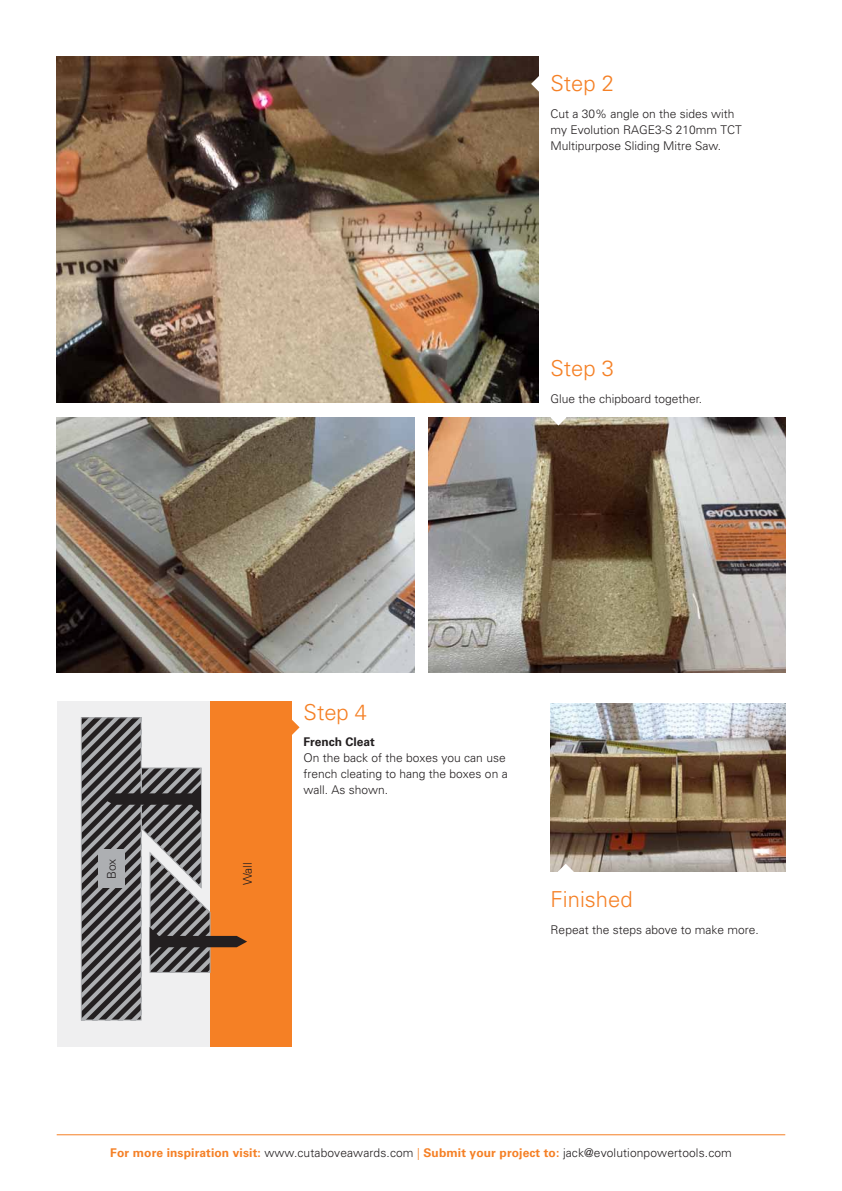
<style>
.page{position:relative;width:842px;height:1191px;background:#fff}
.page>*{position:absolute;margin:0;border:0;box-sizing:border-box;transform-origin:0 0}
.t1{font:300 22px "Univers";color:#f58025}
.t2{font:300 12px/16px "Univers";color:#231f20}
.t3{font:700 12px "Univers";color:#231f20}
.s1{font-weight:700;color:#f58025}
.s2{color:#f58025}
</style>
<div class="page">
<div style="left:57px;top:701px;width:235px;height:345px;background:#efeff0"></div>
<div style="left:210px;top:701px;width:82px;height:345px;background:#f58025"></div>
<svg style="left:292px;top:720px;width:8px;height:15px"></svg>
<img style="left:57px;top:57px;width:481px;height:346px">
<svg style="left:531px;top:76px;width:8px;height:16px"></svg>
<img style="left:57px;top:417px;width:357px;height:255px">
<img style="left:428px;top:417px;width:357px;height:255px">
<hr style="left:57px;top:1134px;width:728px;height:1px;background:#f58025">
<svg style="left:81px;top:718px;width:166px;height:302px"></svg>
<div style="left:98px;top:849px;width:27px;height:39px;background:#adafb2"></div>
<svg style="left:550px;top:417px;width:16px;height:8px"></svg>
<img style="left:551px;top:703px;width:234px;height:168px">
<svg style="left:558px;top:863px;width:16px;height:9px"></svg>
<h1 class="t1" style="left:550px;top:70px;width:65px">Step 2</h1>
<p class="t2" style="left:550px;top:105px;width:193px">Cut a 30% angle on the sides with my Evolution RAGE3-S 210mm TCT<br>Multipurpose Sliding Mitre Saw.</p>
<h1 class="t1" style="left:550px;top:355px;width:65px">Step 3</h1>
<p class="t2" style="left:104px;top:879px;width:22px;rotate:-90deg">Box</p>
<p class="t2" style="left:550px;top:390px;width:153px">Glue the chipboard together.</p>
<p class="t2" style="left:240px;top:885px;width:25px;rotate:-90deg">Wall</p>
<h1 class="t1" style="left:304px;top:699px;width:65px">Step 4</h1>
<p class="t3" style="left:304px;top:735px;width:73px">French Cleat</p>
<p class="t2" style="left:304px;top:750px;width:206px">On the back of the boxes you can use french cleating to hang the boxes on a wall. As shown.</p>
<h1 class="t1" style="left:551px;top:886px;width:83px">Finished</h1>
<p class="t2" style="left:551px;top:921px;width:210px">Repeat the steps above to make more.</p>
<p class="t2" style="left:110px;top:1144px;width:623px"><span class="s1">For more inspiration visit:</span> www.cutaboveawards.com <span class="s2">|</span> <span class="s1">Submit your project to:</span> jack@evolutionpowertools.com</p>
</div>
